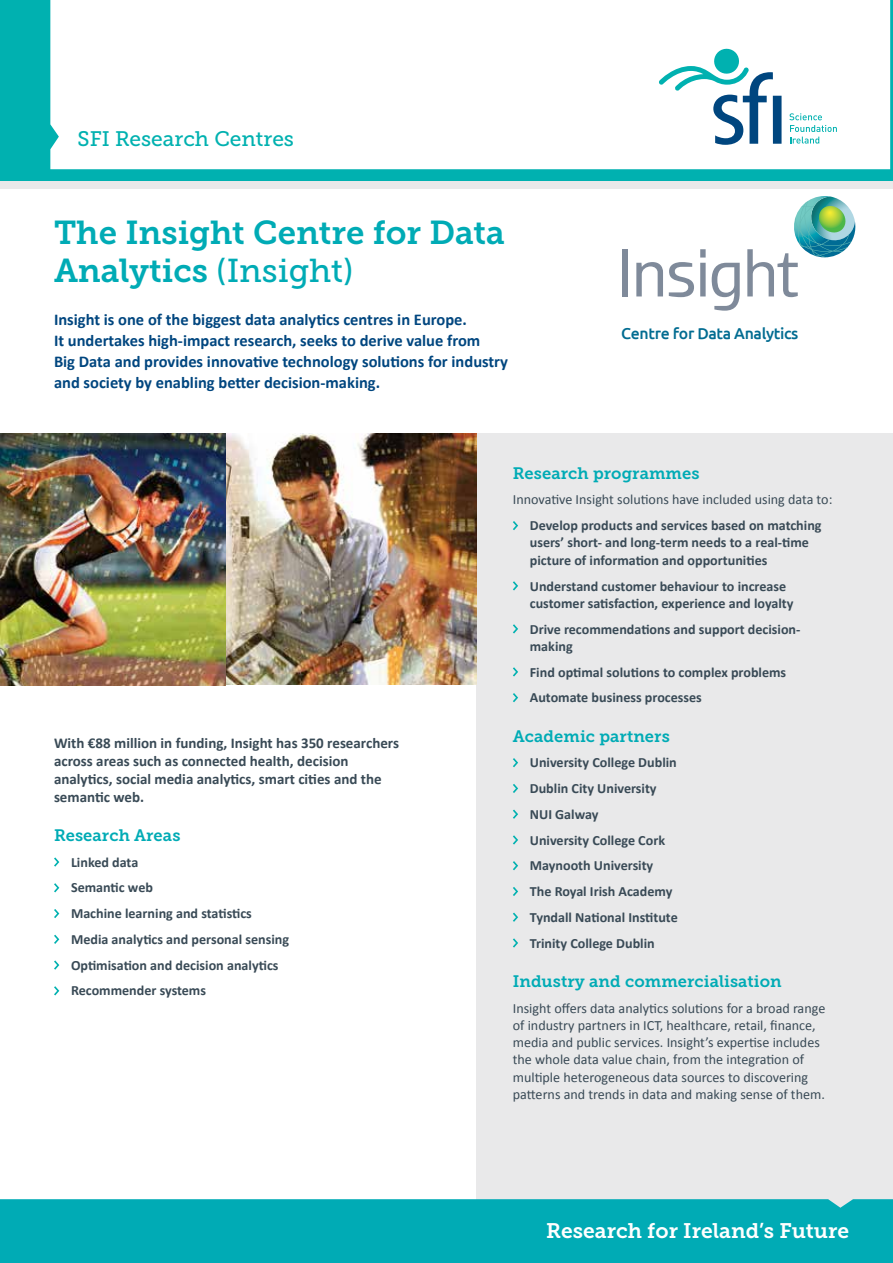
<style>
.page{position:relative;width:893px;height:1263px;background:#fff}
.page>*{position:absolute;margin:0;border:0;box-sizing:border-box;transform-origin:0 0}
.t1{font:33px/38px "Museo Slab 700";color:#00abb5}
.t2{font:21px "Museo Slab 500";color:#00b1b0}
.t3{font:21px "Museo Slab 700";color:#fff}
.t4{font:700 16.5px/21px "Calibri";color:#00467f}
.t5{font:16.5px "Museo Slab 700";letter-spacing:.005em;color:#00abb5}
.t6{font:500 15.75px "Ubuntu";letter-spacing:-.02em;color:#026c91}
.t7{font:700 15px/18px "Calibri";color:#394a56}
.t8{font:700 14.1px/25.8px "Calibri";color:#394a56}
.t9{font:14.1px/17.2px "Calibri";color:#394a56}
.s1{font-family:"Museo Slab 500"}
</style>
<div class="page">
<div style="left:0;top:176px;width:893px;height:13px;background:#e9e9ea"></div>
<div style="left:0;top:0;width:893px;height:181px;background:#00b1b0"></div>
<div style="left:50px;top:0;width:840px;height:169px;background:#fff"></div>
<div style="left:773px;top:96px;width:8px;height:48px;background:#00467f"></div>
<svg style="left:659px;top:47px;width:114px;height:98px"></svg>
<svg style="left:789px;top:113px;width:48px;height:31px"></svg>
<svg style="left:54px;top:857px;width:6px;height:10px"></svg>
<svg style="left:54px;top:883px;width:6px;height:10px"></svg>
<svg style="left:54px;top:909px;width:6px;height:9px"></svg>
<svg style="left:54px;top:934px;width:6px;height:10px"></svg>
<svg style="left:54px;top:960px;width:6px;height:10px"></svg>
<svg style="left:54px;top:986px;width:6px;height:10px"></svg>
<div style="left:476px;top:434px;width:417px;height:797px;background:#e9e9ea"></div>
<svg style="left:513px;top:521px;width:5px;height:9px"></svg>
<svg style="left:513px;top:581px;width:5px;height:10px"></svg>
<svg style="left:513px;top:624px;width:5px;height:10px"></svg>
<svg style="left:513px;top:667px;width:5px;height:10px"></svg>
<svg style="left:513px;top:693px;width:5px;height:10px"></svg>
<svg style="left:513px;top:758px;width:5px;height:10px"></svg>
<svg style="left:513px;top:784px;width:5px;height:9px"></svg>
<svg style="left:513px;top:809px;width:5px;height:10px"></svg>
<svg style="left:513px;top:835px;width:5px;height:10px"></svg>
<svg style="left:513px;top:861px;width:5px;height:10px"></svg>
<svg style="left:513px;top:887px;width:5px;height:9px"></svg>
<svg style="left:513px;top:912px;width:5px;height:10px"></svg>
<svg style="left:513px;top:938px;width:5px;height:10px"></svg>
<div style="left:622px;top:249px;width:6px;height:47px;background:#7f8a9a"></div>
<svg style="left:636px;top:262px;width:27px;height:34px"></svg>
<svg style="left:669px;top:262px;width:25px;height:35px"></svg>
<svg style="left:700px;top:249px;width:6px;height:47px"></svg>
<svg style="left:712px;top:263px;width:28px;height:48px"></svg>
<svg style="left:747px;top:196px;width:109px;height:101px"></svg>
<img style="left:225px;top:434px;width:251px;height:251px">
<img style="left:0;top:434px;width:225px;height:251px">
<div style="left:0;top:1199px;width:893px;height:64px;background:#00abb5"></div>
<h2 class="t2" style="left:78px;top:127px;width:218px">SFI Research Centres</h2>
<h2 class="t2" style="left:209px;top:127px;width:107px">ers Centre</h2>
<h1 class="t1" style="left:54px;top:214px;width:452px">The Insight Centre for Data<br>Analytics <span class="s1">(Insight)</span></h1>
<p class="t4" style="left:54px;top:309px;width:456px">Insight is one of the biggest data analytics centres in Europe.<br>It undertakes high-impact research, seeks to derive value from<br>Big Data and provides innovative technology solutions for industry and society by enabling better decision-making.</p>
<p class="t6" style="left:621px;top:323px;width:179px">Centre for Data Analytics</p>
<p class="t7" style="left:54px;top:734px;width:347px">With €88 million in funding, Insight has 350 researchers across areas such as connected health, decision analytics, social media analytics, smart cities and the semantic web.</p>
<p class="t5" style="left:54px;top:826px;width:128px">Research Areas</p>
<p class="t8" style="left:71px;top:849px;width:220px">Linked data<br>Semantic web<br>Machine learning and statistics<br>Media analytics and personal sensing<br>Optimisation and decision analytics<br>Recommender systems</p>
<p class="t5" style="left:513px;top:464px;width:188px">Research programmes</p>
<p class="t9" style="left:513px;top:491px;width:321px">Innovative Insight solutions have included using data to:</p>
<p class="t8" style="left:530px;top:517px;width:293px;line-height:17.2px">Develop products and services based on matching users’ short- and long-term needs to a real-time picture of information and opportunities</p>
<p class="t8" style="left:530px;top:577px;width:265px;line-height:17.2px">Understand customer behaviour to increase customer satisfaction, experience and loyalty</p>
<p class="t8" style="left:530px;top:620px;width:272px;line-height:17.2px">Drive recommendations and support decision&shy;making</p>
<p class="t8" style="left:530px;top:659px;width:258px">Find optimal solutions to complex problems<br>Automate business processes</p>
<p class="t5" style="left:513px;top:726px;width:158px">Academic partners</p>
<p class="t8" style="left:530px;top:750px;width:149px">University College Dublin<br>Dublin City University<br>NUI Galway<br>University College Cork<br>Maynooth University<br>The Royal Irish Academy<br>Tyndall National Institute<br>Trinity College Dublin</p>
<p class="t5" style="left:513px;top:972px;width:270px">Industry and commercialisation</p>
<p class="t9" style="left:513px;top:999px;width:314px">Insight offers data analytics solutions for a broad range of industry partners in ICT, healthcare, retail, finance, media and public services. Insight’s expertise includes the whole data value chain, from the integration of multiple heterogeneous data sources to discovering patterns and trends in data and making sense of them.</p>
<h2 class="t3" style="left:546px;top:1219px;width:304px">Research for Ireland’s Future</h2>
</div>
